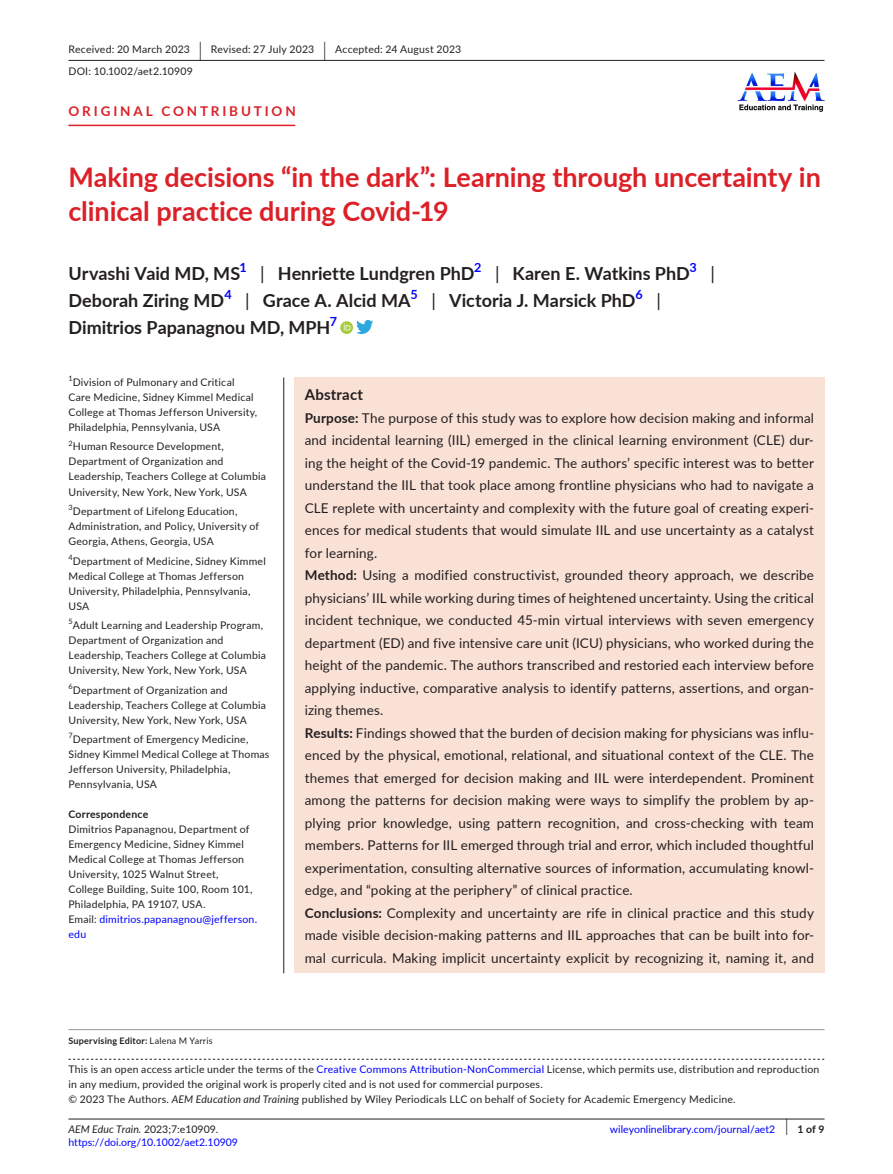
<style>
.page{position:relative;width:893px;height:1174px;background:#fff}
.page>*{position:absolute;margin:0;border:0;box-sizing:border-box;transform-origin:0 0}
.t1{font:700 27px/34.5px "Lato";letter-spacing:-.005em;color:#dc2027}
.t2{font:700 18px "Lato";color:#231f20}
.t3{font:18px "Lato";color:#231f20}
.t4{font:700 15px "Lato";letter-spacing:.015em;color:#231f20}
.t5{font:13.5px/22.5px "Lato";letter-spacing:.01em;color:#231f20}
.t6{font:700 13.5px "Lato";letter-spacing:.21em;color:#dc2027}
.t7{font:700 12.6px "Lato";color:#00f}
.t8{font:10.5px/15px "Lato";letter-spacing:.02em;color:#231f20}
.t9{font:10.5px "Lato";color:#00f}
.t10{font:10.5px "Lato";color:#231f20}
.t11{font:700 10.5px "Lato";letter-spacing:.02em;color:#231f20}
.t12{font:700 9px "Lato";letter-spacing:.025em;color:#231f20}
.t13{font:7.35px "Lato";color:#231f20}
.s1{font-size:19.65px}
.s2{font-weight:400}
.s3{color:#00f}
.s4{font-weight:700}
.s5{font-style:italic}
.s6{font-weight:400;font-size:17.4px}
</style>
<div class="page">
<hr style="left:68px;top:1118px;width:756px;height:1px;background:#231f20">
<img style="left:737px;top:71px;width:87px;height:41px">
<hr style="left:68px;top:60px;width:756px;height:1px;background:#231f20">
<hr style="left:68px;top:125px;width:227px;height:1px;background:#dc2027">
<svg style="left:340px;top:321px;width:13px;height:13px"></svg>
<svg style="left:344px;top:320px;width:29px;height:14px"></svg>
<svg style="left:68px;top:1058px;width:756px;height:1px"></svg>
<hr style="left:68px;top:1029px;width:756px;height:1px;background:#939598">
<div style="left:294px;top:377px;width:530px;height:596px;background:#fae1d6"></div>
<hr style="left:283px;top:377px;width:1px;height:596px;background:#231f20">
<p class="t8" style="left:68px;top:38px;width:394px;line-height:21.8px">Received: 20 March 2023 <span class="s1">|</span> Revised: 27 July 2023 <span class="s1">|</span> Accepted: 24 August 2023<br>DOI: 10.1002/aet2.10909</p>
<p class="t6" style="left:68px;top:101px;width:229px">ORIGINAL CONTRIBUTION</p>
<h1 class="t1" style="left:68px;top:159px;width:754px">Making decisions “in the dark”: Learning through uncertainty in clinical practice during Covid-19</h1>
<h2 class="t2" style="left:68px;top:260px;width:173px">Urvashi Vaid MD, MS</h2>
<p class="t7" style="left:239px;top:258px;width:9px">1</p>
<h2 class="t2" style="left:260px;top:260px;width:216px"><span class="s2">|</span> Henriette Lundgren PhD</h2>
<p class="t7" style="left:474px;top:258px;width:9px">2</p>
<h2 class="t2" style="left:495px;top:260px;width:196px"><span class="s2">|</span> Karen E. Watkins PhD</h2>
<p class="t7" style="left:690px;top:258px;width:9px">3</p>
<h2 class="t3" style="left:710px;top:260px;width:6px">|</h2>
<h2 class="t2" style="left:68px;top:287px;width:157px">Deborah Ziring MD</h2>
<p class="t7" style="left:224px;top:285px;width:9px">4</p>
<h2 class="t2" style="left:245px;top:287px;width:167px"><span class="s2">|</span> Grace A. Alcid MA</h2>
<p class="t7" style="left:411px;top:285px;width:9px">5</p>
<h2 class="t2" style="left:431px;top:287px;width:206px"><span class="s2">|</span> Victoria J. Marsick PhD</h2>
<p class="t7" style="left:636px;top:285px;width:9px">6</p>
<h2 class="t3" style="left:656px;top:287px;width:6px">|</h2>
<h2 class="t2" style="left:68px;top:314px;width:263px">Dimitrios Papanagnou MD, MPH</h2>
<p class="t7" style="left:330px;top:312px;width:9px">7</p>
<p class="t13" style="left:68px;top:373px;width:6px">1</p>
<p class="t8" style="left:68px;top:374px;width:190px;text-indent:4px">Division of Pulmonary and Critical Care Medicine, Sidney Kimmel Medical College at Thomas Jefferson University, Philadelphia, Pennsylvania, USA</p>
<p class="t8" style="left:68px;top:439px;width:199px"><sup>2</sup>Human Resource Development, Department of Organization and Leadership, Teachers College at Columbia University, New York, New York, USA</p>
<p class="t8" style="left:68px;top:503px;width:192px"><sup>3</sup>Department of Lifelong Education,<br>Administration, and Policy, University of<br>Georgia, Athens, Georgia, USA</p>
<p class="t8" style="left:68px;top:553px;width:199px"><sup>4</sup>Department of Medicine, Sidney Kimmel<br>Medical College at Thomas Jefferson<br>University, Philadelphia, Pennsylvania,<br>USA</p>
<p class="t8" style="left:68px;top:617px;width:199px"><sup>5</sup>Adult Learning and Leadership Program, Department of Organization and Leadership, Teachers College at Columbia University, New York, New York, USA</p>
<p class="t8" style="left:68px;top:682px;width:199px"><sup>6</sup>Department of Organization and<br>Leadership, Teachers College at Columbia<br>University, New York, New York, USA</p>
<p class="t8" style="left:68px;top:731px;width:202px"><sup>7</sup>Department of Emergency Medicine, Sidney Kimmel Medical College at Thomas Jefferson University, Philadelphia, Pennsylvania, USA</p>
<p class="t11" style="left:68px;top:806px;width:81px">Correspondence</p>
<p class="t8" style="left:68px;top:821px;width:190px">Dimitrios Papanagnou, Department of<br>Emergency Medicine, Sidney Kimmel<br>Medical College at Thomas Jefferson<br>University, 1025 Walnut Street,<br>College Building, Suite 100, Room 101,<br>Philadelphia, PA 19107, USA.<br>Email: <span class="s3">dimitrios.papanagnou@jefferson. edu</span></p>
<p class="t12" style="left:68px;top:1033px;width:146px">Supervising Editor: <span class="s2">Lalena M Yarris</span></p>
<p class="t4" style="left:305px;top:383px;width:60px">Abstract</p>
<p class="t5" style="left:305px;top:406px;width:511px"><span class="s4">Purpose:</span> The purpose of this study was to explore how decision making and informal and incidental learning (IIL) emerged in the clinical learning environment (CLE) dur&shy;ing the height of the Covid-19 pandemic. The authors’ specific interest was to better understand the IIL that took place among frontline physicians who had to navigate a CLE replete with uncertainty and complexity with the future goal of creating experi&shy;ences for medical students that would simulate IIL and use uncertainty as a catalyst for learning.<br><span class="s4">Method:</span> Using a modified constructivist, grounded theory approach, we describe physicians’ IIL while working during times of heightened uncertainty. Using the critical incident technique, we conducted 45-min virtual interviews with seven emergency department (ED) and five intensive care unit (ICU) physicians, who worked during the height of the pandemic. The authors transcribed and restoried each interview before applying inductive, comparative analysis to identify patterns, assertions, and organ&shy;izing themes.<br><span class="s4">Results:</span> Findings showed that the burden of decision making for physicians was influ&shy;enced by the physical, emotional, relational, and situational context of the CLE. The themes that emerged for decision making and IIL were interdependent. Prominent among the patterns for decision making were ways to simplify the problem by ap&shy;plying prior knowledge, using pattern recognition, and cross-checking with team members. Patterns for IIL emerged through trial and error, which included thoughtful experimentation, consulting alternative sources of information, accumulating knowl&shy;edge, and “poking at the periphery” of clinical practice.<br><span class="s4">Conclusions:</span> Complexity and uncertainty are rife in clinical practice and this study made visible decision-making patterns and IIL approaches that can be built into for&shy;mal curricula. Making implicit uncertainty explicit by recognizing it, naming it, and</p>
<p class="t8" style="left:68px;top:1061px;width:752px">This is an open access article under the terms of the <span class="s3">Creative Commons Attribution-NonCommercial</span> License, which permits use, distribution and reproduction in any medium, provided the original work is properly cited and is not used for commercial purposes.<br>© 2023 The Authors. <span class="s5">AEM Education and Training</span> published by Wiley Periodicals LLC on behalf of Society for Academic Emergency Medicine.</p>
<p class="t10" style="left:68px;top:1121px;width:151px"><span class="s5">AEM Educ Train.</span> 2023;7:e10909.</p>
<p class="t11" style="left:786px;top:1121px;width:40px"><span class="s6">|</span> 1 of 9</p>
<p class="t9" style="left:68px;top:1135px;width:171px">https://doi.org/10.1002/aet2.10909</p>
<p class="t9" style="left:610px;top:1121px;width:167px">wileyonlinelibrary.com/journal/aet2</p>
</div>
